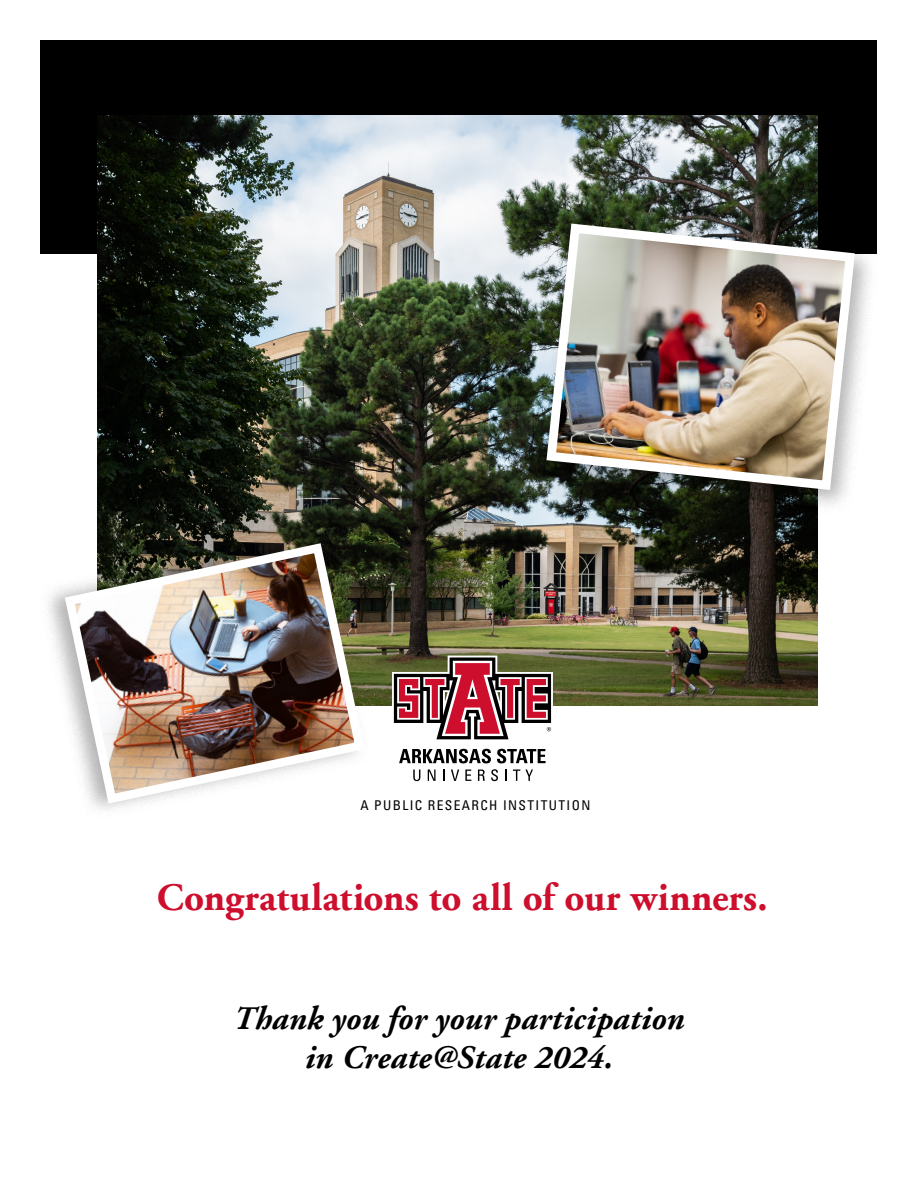
<style>
.page{position:relative;width:918px;height:1188px;background:#fff}
.page>*{position:absolute;margin:0;border:0;box-sizing:border-box;transform-origin:0 0}
.t1{font:700 39px "Adobe Garamond";letter-spacing:.005em;color:#ce0e2d}
.t2{font:italic 700 33px/39.6px "Adobe Garamond";letter-spacing:.005em;color:#000;text-align:center}
.t3{font:condensed 13.5px "Univers";letter-spacing:.1em;color:#000}
</style>
<div class="page">
<div style="left:40px;top:40px;width:838px;height:214px;background:#000"></div>
<img style="left:97px;top:116px;width:720px;height:589px">
<div style="left:537px;top:214px;width:342px;height:301px;background:#000;opacity:.3"></div>
<img style="left:542px;top:219px;width:318px;height:276px">
<svg style="left:399px;top:749px;width:92px;height:14px"></svg>
<svg style="left:497px;top:749px;width:49px;height:14px"></svg>
<svg style="left:413px;top:770px;width:7px;height:11px"></svg>
<svg style="left:428px;top:770px;width:8px;height:11px"></svg>
<svg style="left:451px;top:770px;width:8px;height:11px"></svg>
<svg style="left:465px;top:770px;width:6px;height:11px"></svg>
<svg style="left:478px;top:770px;width:7px;height:11px"></svg>
<svg style="left:491px;top:769px;width:7px;height:12px"></svg>
<svg style="left:505px;top:770px;width:2px;height:11px"></svg>
<svg style="left:513px;top:770px;width:20px;height:11px"></svg>
<svg style="left:392px;top:656px;width:161px;height:84px"></svg>
<div style="left:39px;top:528px;width:331px;height:291px;background:#000;opacity:.3"></div>
<img style="left:60px;top:538px;width:309px;height:271px">
<p class="t3" style="left:360px;top:797px;width:232px">A PUBLIC RESEARCH INSTITUTION</p>
<p class="t1" style="left:157px;top:876px;width:612px">Congratulations to all of our winners.</p>
<p class="t2" style="left:233px;top:999px;width:453px">Thank you for your participation in Create@State 2024.</p>
</div>
